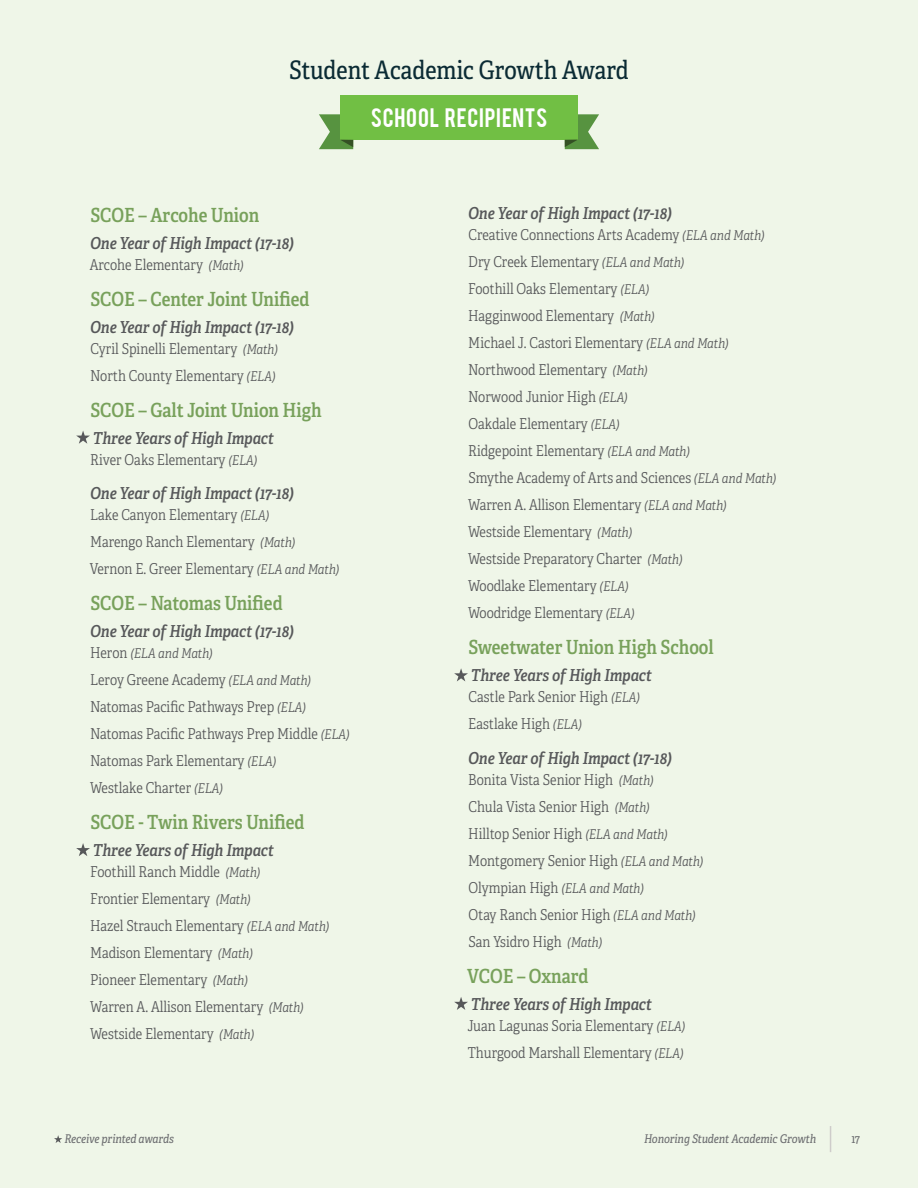
<style>
.page{position:relative;width:918px;height:1188px;background:#eff6e8}
.page>*{position:absolute;margin:0;border:0;box-sizing:border-box;transform-origin:0 0}
.t1{font:25.5px "Adelle Condensed";color:#0b2b34}
.t2{font:21px "Bebas";letter-spacing:.035em;color:#fff}
.School_name{font:19.5px "Adelle Condensed Sb";color:#78a15b}
.year_category{font:italic 16.5px "Adelle Condensed Sb";color:#57585a}
.school_list{font:15px "Adelle Condensed Lt";color:#57585a}
.school_list-2{font:italic 13.5px "Adelle Condensed Lt";color:#57585a}
.t3{font:italic 12px "Adelle Condensed";color:#6c6d70}
.t4{font:12px "Adelle Condensed";color:#6c6d70}
.s1{font-style:italic;font-size:13.5px}
.s2{font-style:normal;font-size:15px}
</style>
<div class="page">
<div style="left:340px;top:96px;width:238px;height:44px;background:#71bf44"></div>
<svg style="left:565px;top:114px;width:34px;height:35px"></svg>
<svg style="left:319px;top:114px;width:34px;height:35px"></svg>
<svg style="left:54px;top:1135px;width:8px;height:8px"></svg>
<svg style="left:830px;top:1126px;width:1px;height:26px"></svg>
<svg style="left:76px;top:431px;width:14px;height:13px"></svg>
<svg style="left:76px;top:843px;width:14px;height:13px"></svg>
<svg style="left:454px;top:668px;width:14px;height:13px"></svg>
<svg style="left:454px;top:997px;width:14px;height:13px"></svg>
<h1 class="t1" style="left:289px;top:51px;width:341px">Student Academic Growth Award</h1>
<h2 class="t2" style="left:371px;top:102px;width:178px">SCHOOL RECIPIENTS</h2>
<p class="School_name" style="left:90px;top:201px;width:170px">SCOE – Arcohe Union</p>
<p class="year_category" style="left:90px;top:231px;width:205px">One Year of High Impact (17-18)</p>
<p class="school_list" style="left:90px;top:254px;width:155px">Arcohe Elementary <span class="s1">(Math)</span></p>
<p class="School_name" style="left:90px;top:285px;width:221px">SCOE – Center Joint Unified</p>
<p class="year_category" style="left:90px;top:315px;width:205px">One Year of High Impact (17-18)</p>
<p class="school_list" style="left:91px;top:338px;width:189px">Cyril Spinelli Elementary <span class="s1">(Math)</span></p>
<p class="school_list" style="left:90px;top:365px;width:187px">North County Elementary <span class="s1">(ELA)</span></p>
<p class="School_name" style="left:90px;top:396px;width:233px">SCOE – Galt Joint Union High</p>
<p class="year_category" style="left:93px;top:426px;width:182px">Three Years of High Impact</p>
<p class="school_list" style="left:90px;top:449px;width:168px">River Oaks Elementary <span class="s1">(ELA)</span></p>
<p class="year_category" style="left:90px;top:481px;width:205px">One Year of High Impact (17-18)</p>
<p class="school_list" style="left:90px;top:504px;width:180px">Lake Canyon Elementary <span class="s1">(ELA)</span></p>
<p class="school_list" style="left:90px;top:531px;width:206px">Marengo Ranch Elementary <span class="s1">(Math)</span></p>
<p class="school_list" style="left:90px;top:558px;width:251px">Vernon E. Greer Elementary <span class="s1">(ELA and Math)</span></p>
<p class="School_name" style="left:90px;top:589px;width:194px">SCOE – Natomas Unified</p>
<p class="year_category" style="left:90px;top:619px;width:205px">One Year of High Impact (17-18)</p>
<p class="school_list-2" style="left:90px;top:644px;width:124px"><span class="s2">Heron</span> (ELA and Math)</p>
<p class="school_list" style="left:90px;top:669px;width:222px">Leroy Greene Academy <span class="s1">(ELA and Math)</span></p>
<p class="school_list" style="left:90px;top:696px;width:217px">Natomas Pacific Pathways Prep <span class="s1">(ELA)</span></p>
<p class="school_list" style="left:90px;top:723px;width:261px">Natomas Pacific Pathways Prep Middle <span class="s1">(ELA)</span></p>
<p class="school_list" style="left:90px;top:750px;width:187px">Natomas Park Elementary <span class="s1">(ELA)</span></p>
<p class="school_list" style="left:90px;top:777px;width:134px">Westlake Charter <span class="s1">(ELA)</span></p>
<p class="School_name" style="left:90px;top:808px;width:216px">SCOE - Twin Rivers Unified</p>
<p class="year_category" style="left:93px;top:838px;width:182px">Three Years of High Impact</p>
<p class="school_list" style="left:90px;top:861px;width:172px">Foothill Ranch Middle <span class="s1">(Math)</span></p>
<p class="school_list" style="left:90px;top:888px;width:162px">Frontier Elementary <span class="s1">(Math)</span></p>
<p class="school_list" style="left:90px;top:915px;width:240px">Hazel Strauch Elementary <span class="s1">(ELA and Math)</span></p>
<p class="school_list" style="left:90px;top:942px;width:164px">Madison Elementary <span class="s1">(Math)</span></p>
<p class="school_list" style="left:90px;top:969px;width:159px">Pioneer Elementary <span class="s1">(Math)</span></p>
<p class="school_list" style="left:90px;top:996px;width:215px">Warren A. Allison Elementary <span class="s1">(Math)</span></p>
<p class="school_list" style="left:90px;top:1023px;width:166px">Westside Elementary <span class="s1">(Math)</span></p>
<p class="year_category" style="left:468px;top:202px;width:205px">One Year of High Impact (17-18)</p>
<p class="school_list" style="left:469px;top:225px;width:298px">Creative Connections Arts Academy <span class="s1">(ELA and Math)</span></p>
<p class="school_list" style="left:468px;top:252px;width:218px">Dry Creek Elementary <span class="s1">(ELA and Math)</span></p>
<p class="school_list" style="left:468px;top:279px;width:182px">Foothill Oaks Elementary <span class="s1">(ELA)</span></p>
<p class="school_list" style="left:468px;top:306px;width:188px">Hagginwood Elementary <span class="s1">(Math)</span></p>
<p class="school_list" style="left:468px;top:333px;width:262px">Michael J. Castori Elementary <span class="s1">(ELA and Math)</span></p>
<p class="school_list" style="left:468px;top:360px;width:181px">Northwood Elementary <span class="s1">(Math)</span></p>
<p class="school_list" style="left:468px;top:387px;width:161px">Norwood Junior High <span class="s1">(ELA)</span></p>
<p class="school_list" style="left:469px;top:414px;width:153px">Oakdale Elementary <span class="s1">(ELA)</span></p>
<p class="school_list" style="left:468px;top:441px;width:223px">Ridgepoint Elementary <span class="s1">(ELA and Math)</span></p>
<p class="school_list" style="left:468px;top:468px;width:309px">Smythe Academy of Arts and Sciences <span class="s1">(ELA and Math)</span></p>
<p class="school_list" style="left:468px;top:495px;width:260px">Warren A. Allison Elementary <span class="s1">(ELA and Math)</span></p>
<p class="school_list" style="left:468px;top:522px;width:166px">Westside Elementary <span class="s1">(Math)</span></p>
<p class="school_list" style="left:468px;top:549px;width:216px">Westside Preparatory Charter <span class="s1">(Math)</span></p>
<p class="school_list" style="left:468px;top:576px;width:162px">Woodlake Elementary <span class="s1">(ELA)</span></p>
<p class="school_list" style="left:468px;top:603px;width:168px">Woodridge Elementary <span class="s1">(ELA)</span></p>
<p class="School_name" style="left:468px;top:633px;width:247px">Sweetwater Union High School</p>
<p class="year_category" style="left:471px;top:664px;width:182px">Three Years of High Impact</p>
<p class="school_list" style="left:469px;top:687px;width:173px">Castle Park Senior High <span class="s1">(ELA)</span></p>
<p class="school_list" style="left:468px;top:714px;width:115px">Eastlake High <span class="s1">(ELA)</span></p>
<p class="year_category" style="left:468px;top:746px;width:205px">One Year of High Impact (17-18)</p>
<p class="school_list" style="left:468px;top:769px;width:187px">Bonita Vista Senior High <span class="s1">(Math)</span></p>
<p class="school_list" style="left:469px;top:796px;width:183px">Chula Vista Senior High <span class="s1">(Math)</span></p>
<p class="school_list" style="left:468px;top:823px;width:201px">Hilltop Senior High <span class="s1">(ELA and Math)</span></p>
<p class="school_list" style="left:468px;top:850px;width:237px">Montgomery Senior High <span class="s1">(ELA and Math)</span></p>
<p class="school_list" style="left:469px;top:877px;width:177px">Olympian High <span class="s1">(ELA and Math)</span></p>
<p class="school_list" style="left:469px;top:904px;width:229px">Otay Ranch Senior High <span class="s1">(ELA and Math)</span></p>
<p class="school_list" style="left:468px;top:931px;width:135px">San Ysidro High <span class="s1">(Math)</span></p>
<p class="School_name" style="left:467px;top:962px;width:123px">VCOE – Oxnard</p>
<p class="year_category" style="left:471px;top:992px;width:182px">Three Years of High Impact</p>
<p class="school_list" style="left:467px;top:1015px;width:219px">Juan Lagunas Soria Elementary <span class="s1">(ELA)</span></p>
<p class="school_list" style="left:468px;top:1042px;width:217px">Thurgood Marshall Elementary <span class="s1">(ELA)</span></p>
<p class="t3" style="left:65px;top:1130px;width:111px">Receive printed awards</p>
<p class="t3" style="left:644px;top:1130px;width:174px">Honoring Student Academic Growth</p>
<p class="t4" style="left:851px;top:1130px;width:10px">17</p>
</div>
